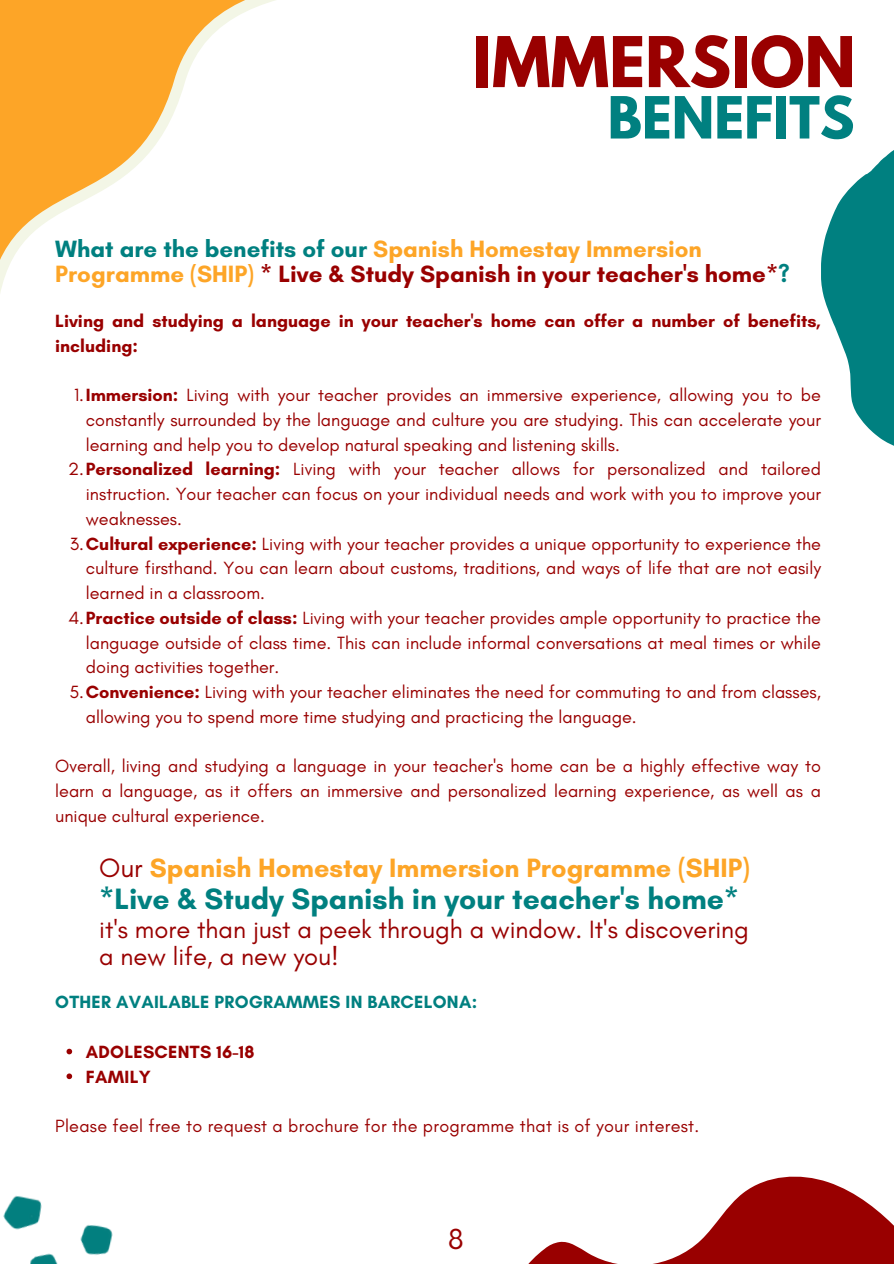
<style>
.page{position:relative;width:894px;height:1264px;background:#fff}
.page>*{position:absolute;margin:0;border:0;box-sizing:border-box;transform-origin:0 0}
.t1{font:700 61.95px "League Spartan";color:#900}
.t2{font:700 51.45px "League Spartan";color:#008080}
.t3{font:700 30px "Glacial Indifference";color:#008080}
.t4{font:29.4px "Glacial Indifference";color:#900}
.t5{font:700 27px "Glacial Indifference";color:#fda527}
.t6{font:25.5px/27px "Glacial Indifference";color:#900}
.t7{font:700 24px/25.8px "Glacial Indifference";color:#fda527}
.t8{font:18px/24.8px "Glacial Indifference";color:#900;text-align:justify}
.t9{font:700 18px/24.8px "Glacial Indifference";color:#900}
.t10{font:700 18px "Glacial Indifference";letter-spacing:.015em;color:#008080}
.s1{color:#008080}
.s2{color:#900}
.s3{font-weight:700}
.s4{font-weight:400;color:#900}
</style>
<div class="page">
<svg style="left:0;top:0;width:276px;height:293px"></svg>
<svg style="left:529px;top:1176px;width:364px;height:87px"></svg>
<svg style="left:821px;top:150px;width:72px;height:296px"></svg>
<img style="left:3px;top:1195px;width:110px;height:68px">
<svg style="left:66px;top:1048px;width:6px;height:6px"></svg>
<svg style="left:66px;top:1073px;width:6px;height:6px"></svg>
<p class="t1" style="left:473px;top:31px;width:384px">IMMERSION</p>
<h1 class="t2" style="left:607px;top:92px;width:248px">BENEFITS</h1>
<p class="t7" style="left:55px;top:235px;width:736px"><span class="s1">What are the benefits of our</span> Spanish Homestay Immersion<br>Programme (SHIP) <span class="s2">* Live &amp; Study Spanish in your teacher's home*</span><span class="s1">?</span></p>
<p class="t9" style="left:55px;top:308px;width:767px">Living and studying a language in your teacher's home can offer a number of benefits, including:</p>
<p class="t8" style="left:86px;top:382px;width:736px;text-indent:-12px">1.<span class="s3">Immersion:</span> Living with your teacher provides an immersive experience, allowing you to be constantly surrounded by the language and culture you are studying. This can accelerate your learning and help you to develop natural speaking and listening skills.</p>
<p class="t8" style="left:86px;top:456px;width:736px;text-indent:-18px">2.<span class="s3">Personalized learning:</span> Living with your teacher allows for personalized and tailored instruction. Your teacher can focus on your individual needs and work with you to improve your weaknesses.</p>
<h4 class="t8" style="left:86px;top:531px;width:736px;text-indent:-16px">3.<span class="s3">Cultural experience:</span> Living with your teacher provides a unique opportunity to experience the culture firsthand. You can learn about customs, traditions, and ways of life that are not easily learned in a classroom.</h4>
<h5 class="t8" style="left:86px;top:605px;width:736px;text-indent:-18px">4.<span class="s3">Practice outside of class:</span> Living with your teacher provides ample opportunity to practice the language outside of class time. This can include informal conversations at meal times or while doing activities together.</h5>
<p class="t8" style="left:86px;top:679px;width:736px;text-indent:-17px">5.<span class="s3">Convenience:</span> Living with your teacher eliminates the need for commuting to and from classes, allowing you to spend more time studying and practicing the language.</p>
<p class="t8" style="left:55px;top:753px;width:767px">Overall, living and studying a language in your teacher's home can be a highly effective way to learn a language, as it offers an immersive and personalized learning experience, as well as a unique cultural experience.</p>
<p class="t5" style="left:99px;top:851px;width:652px"><span class="s4">Our</span> Spanish Homestay Immersion Programme (SHIP)</p>
<p class="t3" style="left:99px;top:880px;width:641px">*Live &amp; Study Spanish in your teacher's home*</p>
<p class="t6" style="left:99px;top:915px;width:651px">it's more than just a peek through a window. It's discovering a new life, a new you!</p>
<h3 class="t10" style="left:55px;top:991px;width:423px">OTHER AVAILABLE PROGRAMMES IN BARCELONA:</h3>
<h6 class="t9" style="left:86px;top:1039px;width:170px">ADOLESCENTS 16-18</h6>
<p class="t9" style="left:86px;top:1063px;width:66px">FAMILY</p>
<p class="t8" style="left:55px;top:1113px;width:645px">Please feel free to request a brochure for the programme that is of your interest.</p>
<h2 class="t4" style="left:448px;top:1220px;width:17px">8</h2>
</div>
